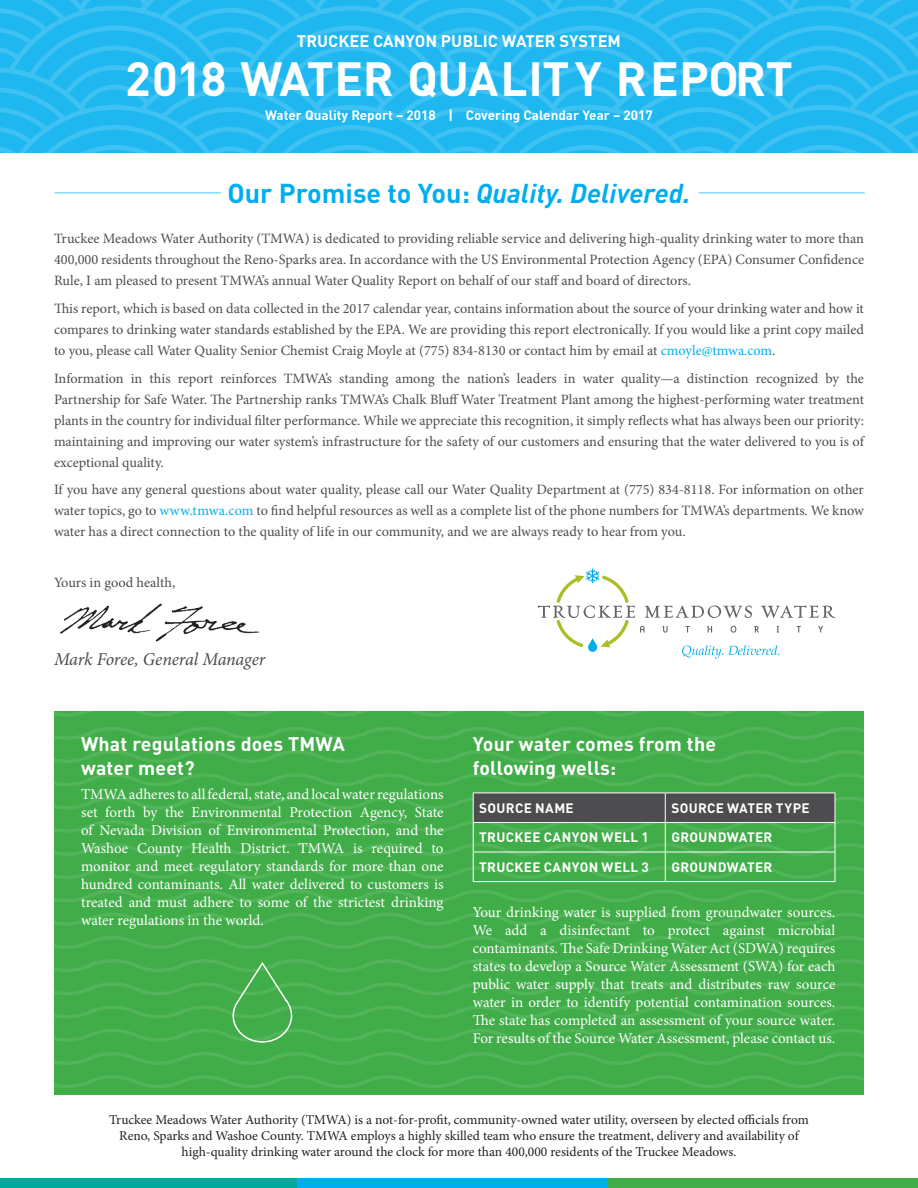
<style>
.page{position:relative;width:918px;height:1188px;background:#fff}
.page>*{position:absolute;margin:0;border:0;box-sizing:border-box;transform-origin:0 0}
.t1{font:700 47.4px "DIN Pro";letter-spacing:-.01em;color:#fff}
.t2{font:italic 700 27px "DIN Pro";color:#00aeef}
.t3{font:700 19.5px/23.4px "DIN Pro";letter-spacing:.01em;color:#fff}
.t4{font:italic 18px "Minion Pro";letter-spacing:-.01em;color:#4d4d4f}
.t5{font:700 16.5px "DIN Pro";color:#fff}
.t6{font:15px/18px "Minion Pro";color:#fff;text-align:justify}
.t7{font:14.25px/21px "Minion Pro";color:#4d4d4f;text-align:justify}
.t8{font:13.5px/16.2px "Minion Pro";color:#231f20;text-align:center}
.t9{font:700 13.5px "DIN Pro";letter-spacing:.02em;color:#fff}
.t10{font:700 13.5px "DIN Pro";color:#fff}
.s1{font-style:normal}
.s2{color:#00aeef}
</style>
<div class="page">
<svg style="left:0;top:0;width:918px;height:152px;background:#27b9f0"></svg>
<img style="left:60px;top:603px;width:200px;height:39px">
<svg style="left:538px;top:569px;width:297px;height:90px"></svg>
<hr style="left:699px;top:193px;width:166px;height:1px;background:#44c8f5">
<hr style="left:55px;top:193px;width:166px;height:1px;background:#44c8f5">
<div style="left:607px;top:1178px;width:311px;height:10px;background:#41ad49"></div>
<div style="left:0;top:1178px;width:297px;height:10px;background:#00a99b"></div>
<div style="left:297px;top:1178px;width:310px;height:10px;background:#00aeef"></div>
<div style="left:54px;top:711px;width:810px;height:384px;background:#41ad49"></div>
<svg style="left:54px;top:1075px;width:810px;height:13px"></svg>
<svg style="left:54px;top:1052px;width:810px;height:13px"></svg>
<svg style="left:54px;top:936px;width:810px;height:13px"></svg>
<svg style="left:54px;top:913px;width:810px;height:12px"></svg>
<svg style="left:54px;top:890px;width:810px;height:12px"></svg>
<svg style="left:54px;top:750px;width:810px;height:13px"></svg>
<svg style="left:54px;top:727px;width:810px;height:13px"></svg>
<svg style="left:54px;top:711px;width:772px;height:5px"></svg>
<svg style="left:54px;top:959px;width:810px;height:84px"></svg>
<svg style="left:54px;top:773px;width:810px;height:108px"></svg>
<hr style="left:473px;top:881px;width:192px;height:1px;background:#fff">
<hr style="left:665px;top:881px;width:170px;height:1px;background:#fff">
<p class="t5" style="left:297px;top:27px;width:326px">TRUCKEE CANYON PUBLIC WATER SYSTEM</p>
<h1 class="t1" style="left:125px;top:40px;width:669px">2018 WATER QUALITY REPORT</h1>
<p class="t10" style="left:265px;top:104px;width:389px">Water Quality Report – 2018 | Covering Calendar Year – 2017</p>
<h2 class="t2" style="left:227px;top:171px;width:465px"><span class="s1">Our Promise to You:</span> Quality. Delivered.</h2>
<p class="t7" style="left:54px;top:228px;width:812px">Truckee Meadows Water Authority (TMWA) is dedicated to providing reliable service and delivering high-quality drinking water to more than 400,000 residents throughout the Reno-Sparks area. In accordance with the US Environmental Protection Agency (EPA) Consumer Confidence Rule, I am pleased to present TMWA’s annual Water Quality Report on behalf of our staff and board of directors.</p>
<p class="t7" style="left:54px;top:298px;width:812px">This report, which is based on data collected in the 2017 calendar year, contains information about the source of your drinking water and how it compares to drinking water standards established by the EPA. We are providing this report electronically. If you would like a print copy mailed to you, please call Water Quality Senior Chemist Craig Moyle at (775) 834-8130 or contact him by email at <span class="s2">cmoyle@tmwa.com</span>.</p>
<p class="t7" style="left:54px;top:368px;width:812px">Information in this report reinforces TMWA’s standing among the nation’s leaders in water quality—a distinction recognized by the Partnership for Safe Water. The Partnership ranks TMWA’s Chalk Bluff Water Treatment Plant among the highest-performing water treatment plants in the country for individual filter performance. While we appreciate this recognition, it simply reflects what has always been our priority: maintaining and improving our water system’s infrastructure for the safety of our customers and ensuring that the water delivered to you is of exceptional quality.</p>
<p class="t7" style="left:54px;top:479px;width:811px">If you have any general questions about water quality, please call our Water Quality Department at (775) 834-8118. For information on other water topics, go to <span class="s2">www.tmwa.com</span> to find helpful resources as well as a complete list of the phone numbers for TMWA’s departments. We know water has a direct connection to the quality of life in our community, and we are always ready to hear from you.</p>
<p class="t7" style="left:54px;top:572px;width:123px">Yours in good health,</p>
<p class="t4" style="left:54px;top:649px;width:213px">Mark Foree, General Manager</p>
<h3 class="t3" style="left:81px;top:730px;width:265px">What regulations does TMWA water meet?</h3>
<p class="t6" style="left:81px;top:786px;width:364px">TMWA adheres to all federal, state, and local water regulations set forth by the Environmental Protection Agency, State of Nevada Division of Environmental Protection, and the Washoe County Health District. TMWA is required to monitor and meet regulatory standards for more than one hundred contaminants. All water delivered to customers is treated and must adhere to some of the strictest drinking water regulations in the world.</p>
<h3 class="t3" style="left:473px;top:730px;width:245px">Your water comes from the following wells:</h3>
<p class="t9" style="left:479px;top:797px;width:96px">SOURCE NAME</p>
<p class="t9" style="left:671px;top:797px;width:140px">SOURCE WATER TYPE</p>
<p class="t9" style="left:479px;top:826px;width:171px">TRUCKEE CANYON WELL 1</p>
<p class="t9" style="left:671px;top:826px;width:103px">GROUNDWATER</p>
<p class="t9" style="left:479px;top:856px;width:171px">TRUCKEE CANYON WELL 3</p>
<p class="t9" style="left:671px;top:856px;width:103px">GROUNDWATER</p>
<p class="t6" style="left:473px;top:903px;width:364px">Your drinking water is supplied from groundwater sources.<br>We add a disinfectant to protect against microbial contaminants. The Safe Drinking Water Act (SDWA) requires states to develop a Source Water Assessment (SWA) for each public water supply that treats and distributes raw source water in order to identify potential contamination sources.<br>The state has completed an assessment of your source water.<br>For results of the Source Water Assessment, please contact us.</p>
<p class="t8" style="left:109px;top:1111px;width:701px">Truckee Meadows Water Authority (TMWA) is a not-for-profit, community-owned water utility, overseen by elected officials from<br>Reno, Sparks and Washoe County. TMWA employs a highly skilled team who ensure the treatment, delivery and availability of high-quality drinking water around the clock for more than 400,000 residents of the Truckee Meadows.</p>
</div>
